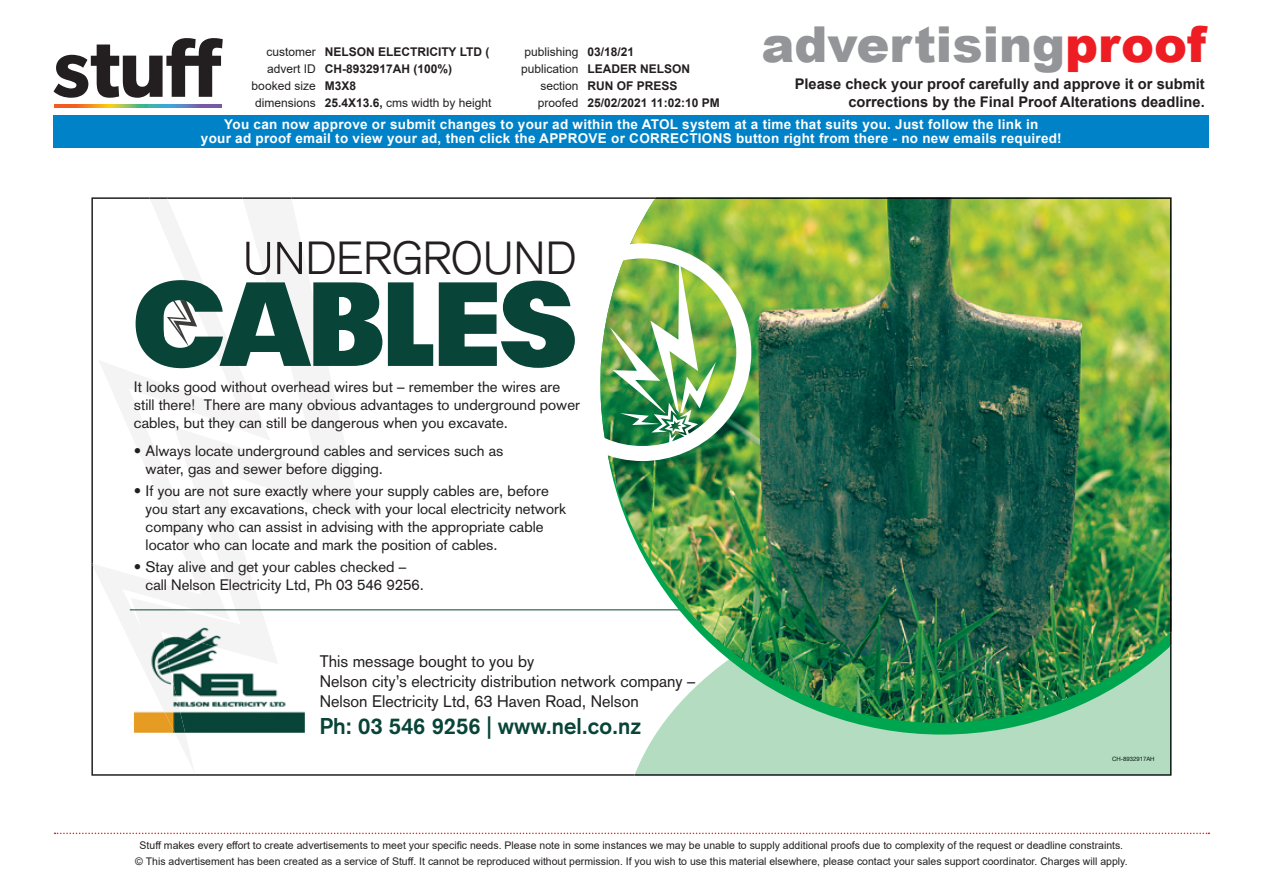
<style>
.page{position:relative;width:1263px;height:893px;background:#fff}
.page>*{position:absolute;margin:0;border:0;box-sizing:border-box;transform-origin:0 0}
.t1{font:900 118.35px "Plak LT";color:#084437}
.t2{font:900 49.5px "Arial";color:#939598}
.t3{font:300 45.6px "Basic Commercial LT";color:#231f20}
.t4{font:700 22.5px "Basic Commercial LT";color:#084437}
.t5{font:16.5px/19.8px "Basic Commercial LT";color:#231f20}
.t6{font:15px/18px "Basic Commercial LT";color:#231f20}
.t7{font:700 14.7px/18px "Arial";color:#231f20;text-align:right}
.t8{font:700 13.5px/14.2px "Arial";letter-spacing:.02em;color:#fff;text-align:center}
.t9{font:700 12px "Arial";color:#231f20}
.t10{font:12px "Arial";color:#231f20}
.t11{font:10.5px/16.2px "Arial";color:#231f20;text-align:center}
.t12{font:6px "Helvetica Neue LT";color:#041710}
.s1{color:#ee1d23}
.s2{font-weight:400}
.s3{font-weight:700}
</style>
<div class="page">
<svg style="left:55px;top:833px;width:1154px;height:1px"></svg>
<div style="left:54px;top:115px;width:1155px;height:33px;background:#0082c8"></div>
<svg style="left:54px;top:38px;width:169px;height:60px"></svg>
<svg style="left:54px;top:104px;width:167px;height:3px"></svg>
<svg style="left:91px;top:197px;width:564px;height:579px"></svg>
<svg style="left:91px;top:197px;width:201px;height:369px"></svg>
<img style="left:634px;top:645px;width:537px;height:131px">
<svg style="left:1170px;top:633px;width:1px;height:13px"></svg>
<img style="left:655px;top:197px;width:516px;height:436px">
<h2 class="t2" style="left:761px;top:9px;width:446px">advertising<span class="s1">proof</span></h2>
<p class="t9" style="left:266px;top:44px;width:225px"><span class="s2">customer</span> NELSON ELECTRICITY LTD (</p>
<p class="t10" style="left:524px;top:44px;width:111px">publishing <span class="s3">03/18/21</span></p>
<p class="t9" style="left:267px;top:61px;width:187px"><span class="s2">advert ID</span> CH-8932917AH (100%)</p>
<p class="t9" style="left:521px;top:61px;width:170px"><span class="s2">publication</span> LEADER NELSON</p>
<p class="t10" style="left:252px;top:78px;width:106px">booked size <span class="s3">M3X8</span></p>
<p class="t9" style="left:540px;top:78px;width:138px"><span class="s2">section</span> RUN OF PRESS</p>
<p class="t10" style="left:255px;top:95px;width:238px">dimensions <span class="s3">25.4X13.6,</span> cms width by height</p>
<p class="t9" style="left:538px;top:95px;width:183px"><span class="s2">proofed</span> 25/02/2021 11:02:10 PM</p>
<p class="t7" style="left:795px;top:75px;width:412px">Please check your proof carefully and approve it or submit corrections by the Final Proof Alterations deadline.</p>
<p class="t8" style="left:201px;top:117px;width:862px">You can now approve or submit changes to your ad within the ATOL system at a time that suits you. Just follow the link in<br>your ad proof email to view your ad, then click the APPROVE or CORRECTIONS button right from there - no new emails required!</p>
<h3 class="t3" style="left:306px;top:232px;width:273px">DERGROUND</h3>
<h1 class="t1" style="left:134px;top:254px;width:444px">CABLES</h1>
<p class="t6" style="left:134px;top:377px;width:448px">It looks good without overhead wires but – remember the wires are still there! There are many obvious advantages to underground power cables, but they can still be dangerous when you excavate.</p>
<p class="t6" style="left:146px;top:441px;width:359px;text-indent:-12px">• Always locate underground cables and services such as water, gas and sewer before digging.</p>
<p class="t6" style="left:146px;top:482px;width:422px;text-indent:-12px">• If you are not sure exactly where your supply cables are, before you start any excavations, check with your local electricity network company who can assist in advising with the appropriate cable locator who can locate and mark the position of cables.</p>
<p class="t6" style="left:146px;top:558px;width:280px;text-indent:-12px">• Stay alive and get your cables checked – call Nelson Electricity Ltd, Ph 03 546 9256.</p>
<p class="t5" style="left:320px;top:651px;width:377px">This message bought to you by<br>Nelson city’s electricity distribution network company –<br>Nelson Electricity Ltd, 63 Haven Road, Nelson</p>
<h3 class="t4" style="left:320px;top:712px;width:323px">Ph: 03 546 9256 | www.nel.co.nz</h3>
<p class="t12" style="left:1112px;top:756px;width:44px">CH-8932917AH</p>
<p class="t11" style="left:135px;top:837px;width:994px">Stuff makes every effort to create advertisements to meet your specific needs. Please note in some instances we may be unable to supply additional proofs due to complexity of the request or deadline constraints. © This advertisement has been created as a service of Stuff. It cannot be reproduced without permission. If you wish to use this material elsewhere, please contact your sales support coordinator. Charges will apply.</p>
</div>
